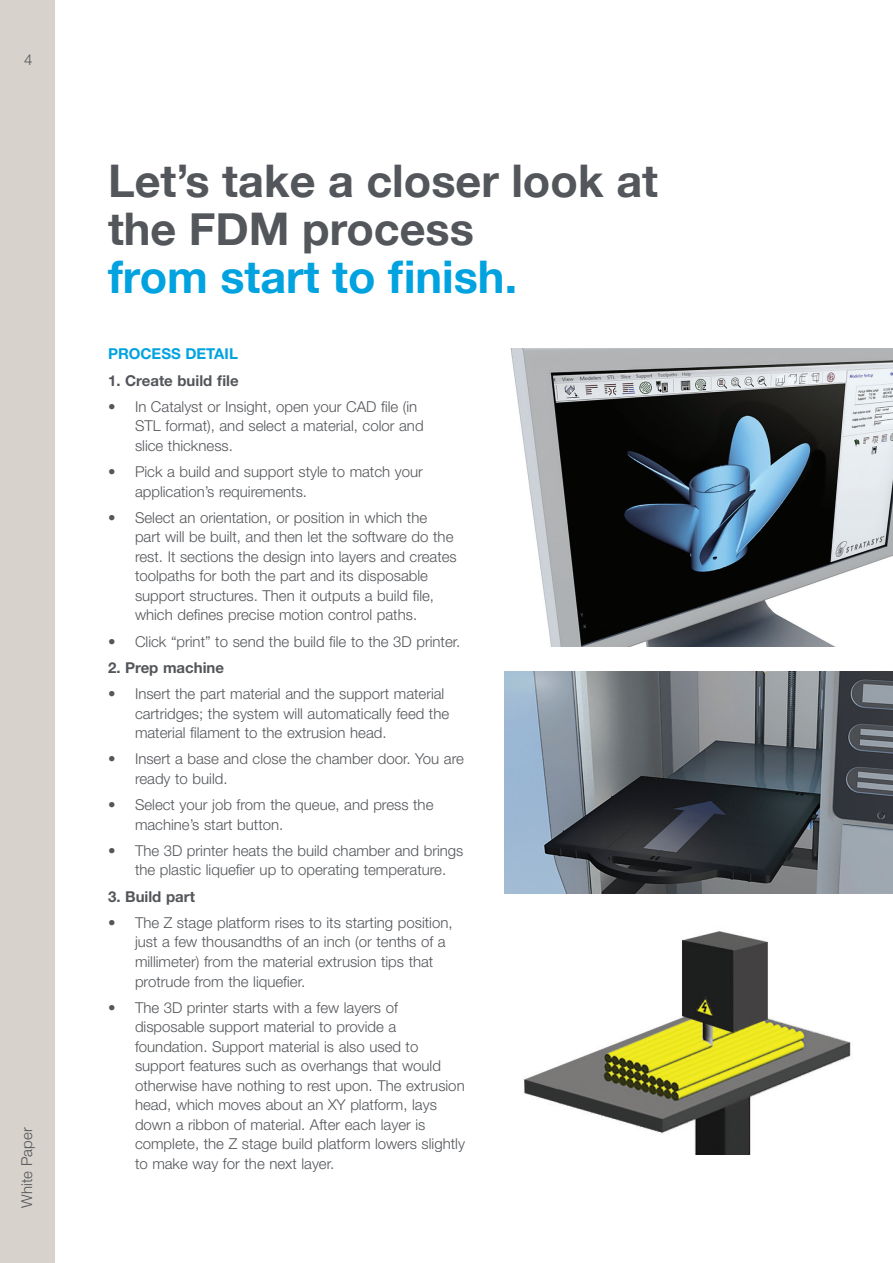
<style>
.page{position:relative;width:893px;height:1263px;background:#fff}
.page>*{position:absolute;margin:0;border:0;box-sizing:border-box;transform-origin:0 0}
.Page_Title{font:700 45px/48px "Helvetica Neue";color:#53565a}
.Page_Title-2{font:700 45px "Helvetica Neue";color:#00a2df}
.t1{font:300 15px/19.5px "Helvetica Neue LT Std";color:#53565a}
.Para{font:700 15px "Helvetica Neue LT Std";color:#53565a}
.Para_Subhead{font:700 15px "Helvetica Neue LT Std";color:#00a3e0}
</style>
<div class="page">
<div style="left:0;top:0;width:55px;height:1263px;background:#d7d2cb"></div>
<img style="left:510px;top:349px;width:383px;height:297px">
<img style="left:504px;top:671px;width:389px;height:222px">
<img style="left:523px;top:931px;width:328px;height:224px">
<p class="t1" style="left:24px;top:49px;width:10px">4</p>
<p class="t1" style="left:17px;top:1208px;width:82px;rotate:-90deg">White Paper</p>
<p class="Page_Title" style="left:108px;top:158px;width:551px">Let’s take a closer look at the FDM process</p>
<p class="Page_Title-2" style="left:108px;top:242px;width:411px">from start to finish.</p>
<p class="Para_Subhead" style="left:108px;top:345px;width:131px">PROCESS DETAIL</p>
<p class="Para" style="left:108px;top:371px;width:132px">1. Create build file</p>
<p class="t1" style="left:135px;top:396px;width:290px;text-indent:-27px">• In Catalyst or Insight, open your CAD file (in<br>STL format), and select a material, color and slice thickness.</p>
<p class="t1" style="left:135px;top:462px;width:289px;text-indent:-27px">• Pick a build and support style to match your application’s requirements.</p>
<p class="t1" style="left:135px;top:507px;width:323px;text-indent:-27px">• Select an orientation, or position in which the<br>part will be built, and then let the software do the rest. It sections the design into layers and creates toolpaths for both the part and its disposable support structures. Then it outputs a build file, which defines precise motion control paths.</p>
<p class="t1" style="left:108px;top:631px;width:354px">• Click “print” to send the build file to the 3D printer.</p>
<p class="Para" style="left:108px;top:658px;width:118px">2. Prep machine</p>
<p class="t1" style="left:135px;top:684px;width:316px;text-indent:-27px">• Insert the part material and the support material cartridges; the system will automatically feed the material filament to the extrusion head.</p>
<p class="t1" style="left:135px;top:749px;width:330px;text-indent:-27px">• Insert a base and close the chamber door. You are ready to build.</p>
<p class="t1" style="left:135px;top:795px;width:300px;text-indent:-27px">• Select your job from the queue, and press the machine’s start button.</p>
<p class="t1" style="left:135px;top:840px;width:330px;text-indent:-27px">• The 3D printer heats the build chamber and brings the plastic liquefier up to operating temperature.</p>
<p class="Para" style="left:108px;top:887px;width:88px">3. Build part</p>
<p class="t1" style="left:135px;top:912px;width:319px;text-indent:-27px">• The Z stage platform rises to its starting position, just a few thousandths of an inch (or tenths of a millimeter) from the material extrusion tips that protrude from the liquefier.</p>
<p class="t1" style="left:135px;top:997px;width:331px;text-indent:-27px">• The 3D printer starts with a few layers of disposable support material to provide a foundation. Support material is also used to support features such as overhangs that would otherwise have nothing to rest upon. The extrusion head, which moves about an XY platform, lays down a ribbon of material. After each layer is complete, the Z stage build platform lowers slightly to make way for the next layer.</p>
</div>
